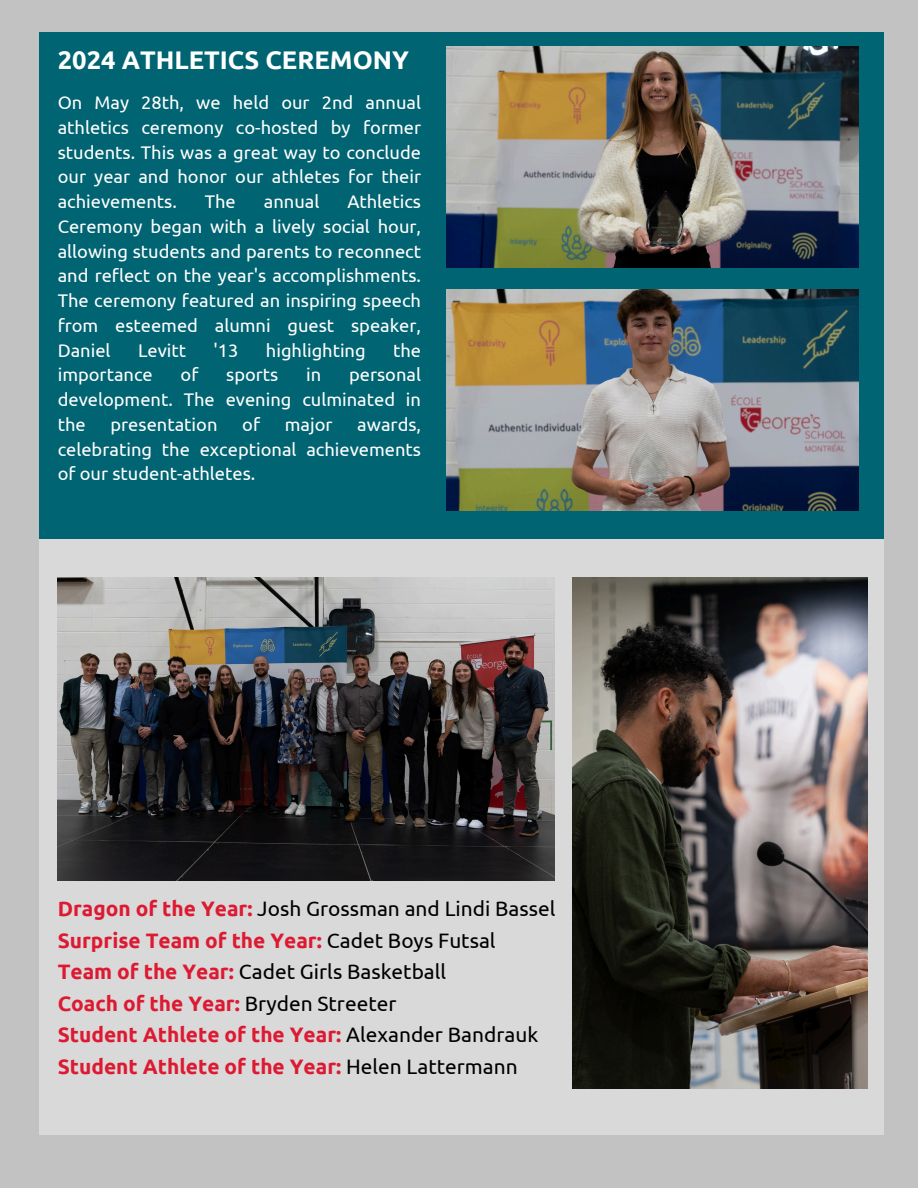
<style>
.page{position:relative;width:918px;height:1188px;background:#c2c2c3}
.page>*{position:absolute;margin:0;border:0;box-sizing:border-box;transform-origin:0 0}
.t1{font:700 25.5px "Ubuntu";color:#fff}
.t2{font:700 20.85px/31.5px "Ubuntu";color:#dd1a32}
.t3{font:18.3px/24.8px "Ubuntu";color:#fff;text-align:justify}
.s1{font-weight:400;color:#000}
</style>
<div class="page">
<div style="left:39px;top:32px;width:844px;height:507px;background:#006472"></div>
<img style="left:446px;top:46px;width:412px;height:222px">
<div style="left:39px;top:539px;width:844px;height:596px;background:#d9d9d9"></div>
<img style="left:446px;top:289px;width:412px;height:222px">
<img style="left:58px;top:578px;width:497px;height:302px">
<img style="left:573px;top:578px;width:295px;height:510px">
<h1 class="t1" style="left:58px;top:46px;width:353px">2024 ATHLETICS CEREMONY</h1>
<p class="t3" style="left:58px;top:90px;width:365px">On May 28th, we held our 2nd annual athletics ceremony co-hosted by former students. This was a great way to conclude our year and honor our athletes for their achievements.</p>
<p class="t3" style="left:58px;top:189px;width:365px;text-indent:290px">Athletics Ceremony began with a lively social hour, allowing students and parents to reconnect and reflect on the year's accomplishments.<br>The ceremony featured an inspiring speech from esteemed alumni guest speaker, Daniel</p>
<p class="t3" style="left:205px;top:189px;width:32px">The</p>
<p class="t3" style="left:264px;top:189px;width:57px">annual</p>
<p class="t3" style="left:138px;top:337px;width:50px">Levitt</p>
<p class="t3" style="left:214px;top:337px;width:27px">'13</p>
<p class="t3" style="left:266px;top:337px;width:101px">highlighting</p>
<p class="t3" style="left:393px;top:337px;width:30px">the</p>
<p class="t3" style="left:58px;top:362px;width:97px">importance</p>
<p class="t3" style="left:181px;top:362px;width:19px">of</p>
<p class="t3" style="left:226px;top:362px;width:54px">sports</p>
<p class="t3" style="left:306px;top:362px;width:17px">in</p>
<p class="t3" style="left:58px;top:362px;width:365px;text-indent:291px">personal development. The evening culminated in the</p>
<p class="t3" style="left:58px;top:412px;width:365px;text-indent:300px">awards, celebrating the exceptional achievements of our student-athletes.</p>
<p class="t3" style="left:110px;top:412px;width:109px">presentation</p>
<p class="t3" style="left:242px;top:412px;width:19px">of</p>
<p class="t3" style="left:285px;top:412px;width:49px">major</p>
<h2 class="t2" style="left:58px;top:893px;width:499px">Dragon of the Year: <span class="s1">Josh Grossman and Lindi Bassel </span>Surprise Team of the Year: <span class="s1">Cadet Boys Futsal<br></span>Team of the Year: <span class="s1">Cadet Girls Basketball<br></span>Coach of the Year: <span class="s1">Bryden Streeter<br></span>Student Athlete of the Year: <span class="s1">Alexander Bandrauk </span>Student Athlete of the Year: <span class="s1">Helen Lattermann</span></h2>
</div>
